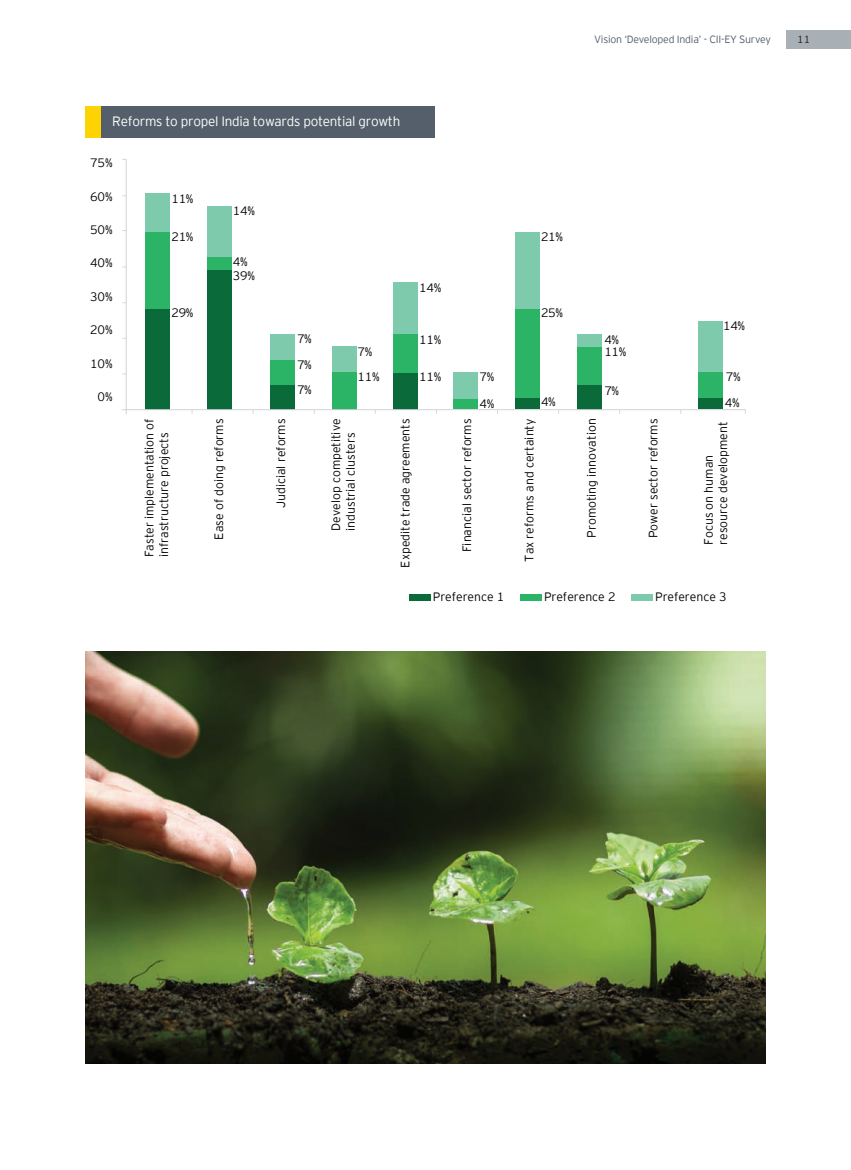
<style>
.page{position:relative;width:851px;height:1170px;background:#fff}
.page>*{position:absolute;margin:0;border:0;box-sizing:border-box;transform-origin:0 0}
.t1{font:300 13.5px "EY Interstate";letter-spacing:-.02em;color:#fff}
.t2{font:300 12.15px/14.5px "EY Interstate";color:#040503}
.t3{font:300 10.5px "EY Interstate";letter-spacing:-.02em;color:#545f6b}
.t4{font:300 10.5px "EY Interstate";color:#231f20}
</style>
<div class="page">
<div style="left:785px;top:30px;width:65px;height:19px;background:#a8b0b6"></div>
<div style="left:577px;top:385px;width:25px;height:24px;background:#0a6a39"></div>
<div style="left:577px;top:346px;width:25px;height:39px;background:#2cb466"></div>
<div style="left:577px;top:334px;width:25px;height:12px;background:#7dcaac"></div>
<div style="left:698px;top:397px;width:25px;height:12px;background:#0a6a39"></div>
<div style="left:698px;top:372px;width:25px;height:25px;background:#2cb466"></div>
<div style="left:698px;top:321px;width:25px;height:51px;background:#7dcaac"></div>
<div style="left:514px;top:397px;width:25px;height:12px;background:#0a6a39"></div>
<div style="left:514px;top:308px;width:25px;height:89px;background:#2cb466"></div>
<div style="left:514px;top:232px;width:25px;height:76px;background:#7dcaac"></div>
<div style="left:393px;top:372px;width:24px;height:37px;background:#0a6a39"></div>
<div style="left:393px;top:334px;width:24px;height:38px;background:#2cb466"></div>
<div style="left:393px;top:283px;width:24px;height:51px;background:#7dcaac"></div>
<div style="left:332px;top:372px;width:24px;height:37px;background:#2cb466"></div>
<div style="left:332px;top:346px;width:24px;height:26px;background:#7dcaac"></div>
<div style="left:453px;top:397px;width:25px;height:12px;background:#2cb466"></div>
<div style="left:453px;top:371px;width:25px;height:27px;background:#7dcaac"></div>
<div style="left:270px;top:385px;width:25px;height:24px;background:#0a6a39"></div>
<div style="left:270px;top:359px;width:25px;height:26px;background:#2cb466"></div>
<div style="left:270px;top:334px;width:25px;height:25px;background:#7dcaac"></div>
<div style="left:207px;top:270px;width:25px;height:139px;background:#0a6a39"></div>
<div style="left:207px;top:257px;width:25px;height:13px;background:#2cb466"></div>
<div style="left:207px;top:206px;width:25px;height:51px;background:#7dcaac"></div>
<div style="left:145px;top:308px;width:25px;height:101px;background:#0a6a39"></div>
<div style="left:145px;top:232px;width:25px;height:76px;background:#2cb466"></div>
<div style="left:145px;top:194px;width:25px;height:38px;background:#7dcaac"></div>
<hr style="left:122px;top:409px;width:623px;height:1px;background:#d1d2db">
<hr style="left:126px;top:159px;width:1px;height:255px;background:#d1d2db">
<div style="left:408px;top:594px;width:22px;height:6px;background:#0a6a39"></div>
<div style="left:519px;top:594px;width:22px;height:6px;background:#2cb466"></div>
<div style="left:631px;top:594px;width:21px;height:6px;background:#7dcaac"></div>
<div style="left:85px;top:106px;width:350px;height:32px;background:#545f6b"></div>
<div style="left:85px;top:106px;width:16px;height:32px;background:#fed304"></div>
<img style="left:85px;top:651px;width:680px;height:412px">
<p class="t1" style="left:112px;top:111px;width:289px">Reforms to propel India towards potential growth</p>
<p class="t2" style="left:90px;top:154px;width:24px">75%</p>
<p class="t2" style="left:90px;top:188px;width:24px">60%</p>
<p class="t2" style="left:90px;top:221px;width:24px">50%</p>
<p class="t2" style="left:90px;top:255px;width:24px">40%</p>
<p class="t2" style="left:90px;top:289px;width:24px">30%</p>
<p class="t2" style="left:90px;top:321px;width:24px">20%</p>
<p class="t2" style="left:90px;top:356px;width:24px">10%</p>
<p class="t2" style="left:98px;top:389px;width:17px">0%</p>
<p class="t2" style="left:171px;top:191px;width:24px">11%</p>
<p class="t2" style="left:171px;top:229px;width:24px">21%</p>
<p class="t2" style="left:171px;top:305px;width:24px">29%</p>
<p class="t2" style="left:233px;top:203px;width:24px">14%</p>
<p class="t2" style="left:233px;top:254px;width:24px;line-height:14.1px">4%<br>39%</p>
<p class="t2" style="left:297px;top:330px;width:16px">7%</p>
<p class="t2" style="left:297px;top:352px;width:16px;line-height:24.6px">7%<br>7%</p>
<p class="t2" style="left:357px;top:343px;width:16px">7%</p>
<p class="t2" style="left:357px;top:369px;width:24px">11%</p>
<p class="t2" style="left:419px;top:279px;width:24px">14%</p>
<p class="t2" style="left:419px;top:331px;width:24px">11%</p>
<p class="t2" style="left:419px;top:369px;width:24px">11%</p>
<p class="t2" style="left:479px;top:369px;width:16px">7%</p>
<p class="t2" style="left:479px;top:395px;width:16px">4%</p>
<p class="t3" style="left:594px;top:32px;width:178px">Vision ‘Developed India’ - CII-EY Survey</p>
<p class="t4" style="left:797px;top:32px;width:15px">11</p>
<p class="t2" style="left:541px;top:229px;width:24px">21%</p>
<p class="t2" style="left:541px;top:305px;width:24px">25%</p>
<p class="t2" style="left:541px;top:394px;width:16px">4%</p>
<p class="t2" style="left:604px;top:331px;width:16px">4%</p>
<p class="t2" style="left:604px;top:343px;width:24px">11%</p>
<p class="t2" style="left:604px;top:382px;width:16px">7%</p>
<p class="t2" style="left:723px;top:317px;width:24px">14%</p>
<p class="t2" style="left:724px;top:363px;width:17px;line-height:25.8px">7%<br>4%</p>
<p class="t2" style="left:141px;top:557px;width:140px;rotate:-90deg">Faster implementation of infrastructure projects</p>
<p class="t2" style="left:211px;top:539px;width:122px;rotate:-90deg">Ease of doing reforms</p>
<p class="t2" style="left:273px;top:508px;width:91px;rotate:-90deg">Judicial reforms</p>
<p class="t2" style="left:397px;top:567px;width:150px;rotate:-90deg">Expedite trade agreements</p>
<p class="t2" style="left:459px;top:552px;width:135px;rotate:-90deg">Financial sector reforms</p>
<p class="t2" style="left:521px;top:561px;width:145px;rotate:-90deg">Tax reforms and certainty</p>
<p class="t2" style="left:583px;top:538px;width:121px;rotate:-90deg">Promoting innovation</p>
<p class="t2" style="left:645px;top:538px;width:121px;rotate:-90deg">Power sector reforms</p>
<p class="t2" style="left:328px;top:530px;width:114px;rotate:-90deg">Develop competitive industrial clusters</p>
<p class="t2" style="left:700px;top:545px;width:125px;rotate:-90deg">Focus on human resource development</p>
<p class="t2" style="left:433px;top:589px;width:73px">Preference 1</p>
<p class="t2" style="left:544px;top:589px;width:73px">Preference 2</p>
<p class="t2" style="left:655px;top:589px;width:73px">Preference 3</p>
</div>
